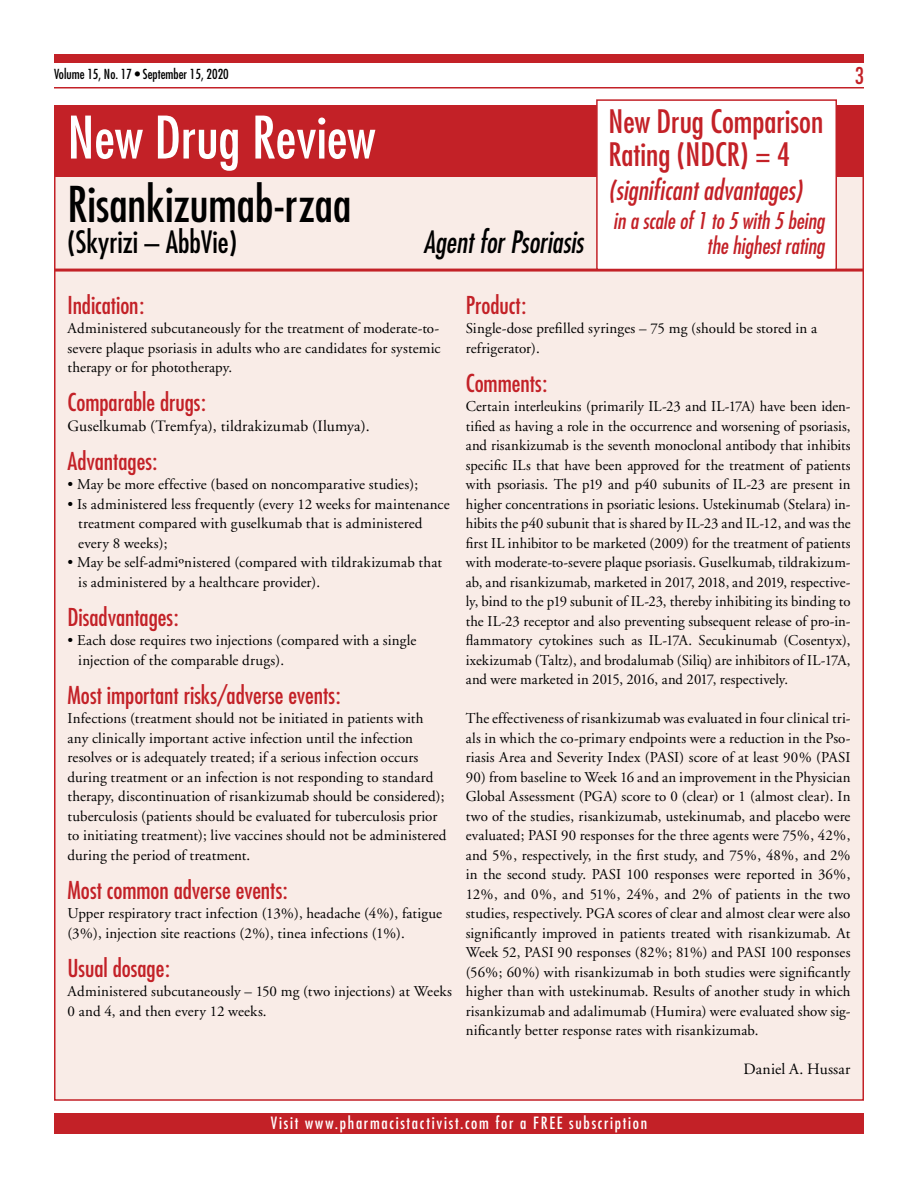
<style>
.page{position:relative;width:918px;height:1188px;background:#fff}
.page>*{position:absolute;margin:0;border:0;box-sizing:border-box;transform-origin:0 0}
.t1{font:condensed 57px "Futura";color:#fff}
.t2{font:condensed 48px "Futura";color:#000}
.t3{font:condensed 31.5px/33px "Futura";color:#c32127}
.t4{font:italic condensed 30px "Futura";color:#000;scale:.94 1}
.t5{font:condensed 30px "Futura";color:#000}
.t6{font:italic condensed 27px "Futura";color:#c32127}
.t7{font:condensed 24px "Futura";color:#c32127}
.t8{font:italic condensed 22.5px/25.5px "Futura";color:#c32127;text-align:right}
.t9{font:condensed 22.5px "Futura";color:#c32127}
.t10{font:condensed 16.5px "Futura";letter-spacing:.105em;color:#fff}
.t11{font:15.75px "Adobe Garamond";letter-spacing:.01em;color:#000}
.t12{font:15px/19.5px "Adobe Garamond";letter-spacing:.01em;color:#000}
.t13{font:condensed 13.5px "Futura";color:#000}
</style>
<div class="page">
<div style="left:54px;top:1114px;width:810px;height:20px;background:#c32127"></div>
<div style="left:54px;top:54px;width:810px;height:9px;background:#c32127"></div>
<hr style="left:54px;top:87px;width:810px;height:1px;background:#c32127">
<div style="left:54px;top:107px;width:810px;height:994px;background:#f9ece7;border:2px solid #c32127"></div>
<div style="left:54px;top:105px;width:810px;height:71px;background:#c32127"></div>
<hr style="left:54px;top:269px;width:810px;height:3px;background:#c32127">
<div style="left:596px;top:99px;width:241px;height:171px;background:#fff;border:2px solid #c32127"></div>
<h3 class="t9" style="left:855px;top:62px;width:11px">3</h3>
<p class="t13" style="left:54px;top:66px;width:176px">Volume 15, No. 17 • September 15, 2020</p>
<h1 class="t1" style="left:68px;top:103px;width:309px">New Drug Review</h1>
<h2 class="t2" style="left:68px;top:175px;width:285px">Risankizumab-rzaa</h2>
<h3 class="t5" style="left:68px;top:224px;width:171px">(Skyrizi – AbbVie)</h3>
<h3 class="t4" style="left:423px;top:224px;width:172px">Agent for Psoriasis</h3>
<h3 class="t7" style="left:68px;top:291px;width:78px">Indication:</h3>
<p class="t12" style="left:68px;top:319px;width:375px;text-align:justify">Administered subcutaneously for the treatment of moderate-to&shy;severe plaque psoriasis in adults who are candidates for systemic therapy or for phototherapy.</p>
<h3 class="t7" style="left:68px;top:388px;width:140px">Comparable drugs:</h3>
<p class="t11" style="left:68px;top:417px;width:304px">Guselkumab (Tremfya), tildrakizumab (Ilumya).</p>
<h3 class="t7" style="left:68px;top:447px;width:92px">Advantages:</h3>
<p class="t12" style="left:68px;top:475px;width:352px">• May be more effective (based on noncomparative studies);</p>
<p class="t12" style="left:78px;top:495px;width:373px;text-indent:-11px">• Is administered less frequently (every 12 weeks for maintenance treatment compared with guselkumab that is administered every 8 weeks);</p>
<p class="t12" style="left:78px;top:553px;width:365px;text-indent:-11px">• May be self-admiºnistered (compared with tildrakizumab that is administered by a healthcare provider).</p>
<h3 class="t7" style="left:68px;top:603px;width:113px">Disadvantages:</h3>
<p class="t12" style="left:78px;top:631px;width:340px;text-indent:-11px">• Each dose requires two injections (compared with a single injection of the comparable drugs).</p>
<h3 class="t7" style="left:68px;top:681px;width:275px">Most important risks/adverse events:</h3>
<p class="t12" style="left:68px;top:709px;width:380px">Infections (treatment should not be initiated in patients with any clinically important active infection until the infection resolves or is adequately treated; if a serious infection occurs during treatment or an infection is not responding to standard therapy, discontinuation of risankizumab should be considered); tuberculosis (patients should be evaluated for tuberculosis prior to initiating treatment); live vaccines should not be administered during the period of treatment.</p>
<h3 class="t7" style="left:68px;top:876px;width:222px">Most common adverse events:</h3>
<p class="t12" style="left:68px;top:904px;width:376px">Upper respiratory tract infection (13%), headache (4%), fatigue (3%), injection site reactions (2%), tinea infections (1%).</p>
<h3 class="t7" style="left:68px;top:954px;width:104px">Usual dosage:</h3>
<p class="t12" style="left:68px;top:982px;width:386px">Administered subcutaneously – 150 mg (two injections) at Weeks<br>0 and 4, and then every 12 weeks.</p>
<h3 class="t3" style="left:609px;top:104px;width:216px">New Drug Comparison<br>Rating (NDCR) = 4</h3>
<h3 class="t6" style="left:609px;top:174px;width:195px">(significant advantages)</h3>
<h3 class="t8" style="left:613px;top:207px;width:213px">in a scale of 1 to 5 with 5 being the highest rating</h3>
<h3 class="t7" style="left:466px;top:291px;width:62px">Product:</h3>
<p class="t12" style="left:466px;top:319px;width:353px">Single-dose prefilled syringes – 75 mg (should be stored in a refrigerator).</p>
<h3 class="t7" style="left:466px;top:369px;width:83px">Comments:</h3>
<p class="t12" style="left:466px;top:397px;width:386px;text-align:justify">Certain interleukins (primarily IL-23 and IL-17A) have been iden&shy;tified as having a role in the occurrence and worsening of psoriasis, and risankizumab is the seventh monoclonal antibody that inhibits specific ILs that have been approved for the treatment of patients with psoriasis. The p19 and p40 subunits of IL-23 are present in higher concentrations in psoriatic lesions. Ustekinumab (Stelara) in&shy;hibits the p40 subunit that is shared by IL-23 and IL-12, and was the first IL inhibitor to be marketed (2009) for the treatment of patients with moderate-to-severe plaque psoriasis. Guselkumab, tildrakizum&shy;ab, and risankizumab, marketed in 2017, 2018, and 2019, respective&shy;ly, bind to the p19 subunit of IL-23, thereby inhibiting its binding to the IL-23 receptor and also preventing subsequent release of pro-in&shy;flammatory cytokines such as IL-17A. Secukinumab (Cosentyx), ixekizumab (Taltz), and brodalumab (Siliq) are inhibitors of IL-17A, and were marketed in 2015, 2016, and 2017, respectively.</p>
<p class="t12" style="left:466px;top:709px;width:386px;text-align:justify">The effectiveness of risankizumab was evaluated in four clinical tri&shy;als in which the co-primary endpoints were a reduction in the Pso&shy;riasis Area and Severity Index (PASI) score of at least 90% (PASI</p>
<p class="t12" style="left:466px;top:768px;width:386px;text-align:justify">90) from baseline to Week 16 and an improvement in the Physician Global Assessment (PGA) score to 0 (clear) or 1 (almost clear). In two of the studies, risankizumab, ustekinumab, and placebo were evaluated; PASI 90 responses for the three agents were 75%, 42%, and 5%, respectively, in the first study, and 75%, 48%, and 2% in the second study. PASI 100 responses were reported in 36%, 12%, and 0%, and 51%, 24%, and 2% of patients in the two studies, respectively. PGA scores of clear and almost clear were also significantly improved in patients treated with risankizumab. At Week 52, PASI 90 responses (82%; 81%) and PASI 100 responses (56%; 60%) with risankizumab in both studies were significantly higher than with ustekinumab. Results of another study in which risankizumab and adalimumab (Humira) were evaluated show sig&shy;nificantly better response rates with risankizumab.</p>
<p class="t11" style="left:743px;top:1061px;width:109px">Daniel A. Hussar</p>
<p class="t10" style="left:271px;top:1113px;width:378px">Visit www.pharmacistactivist.com for a FREE subscription</p>
</div>
